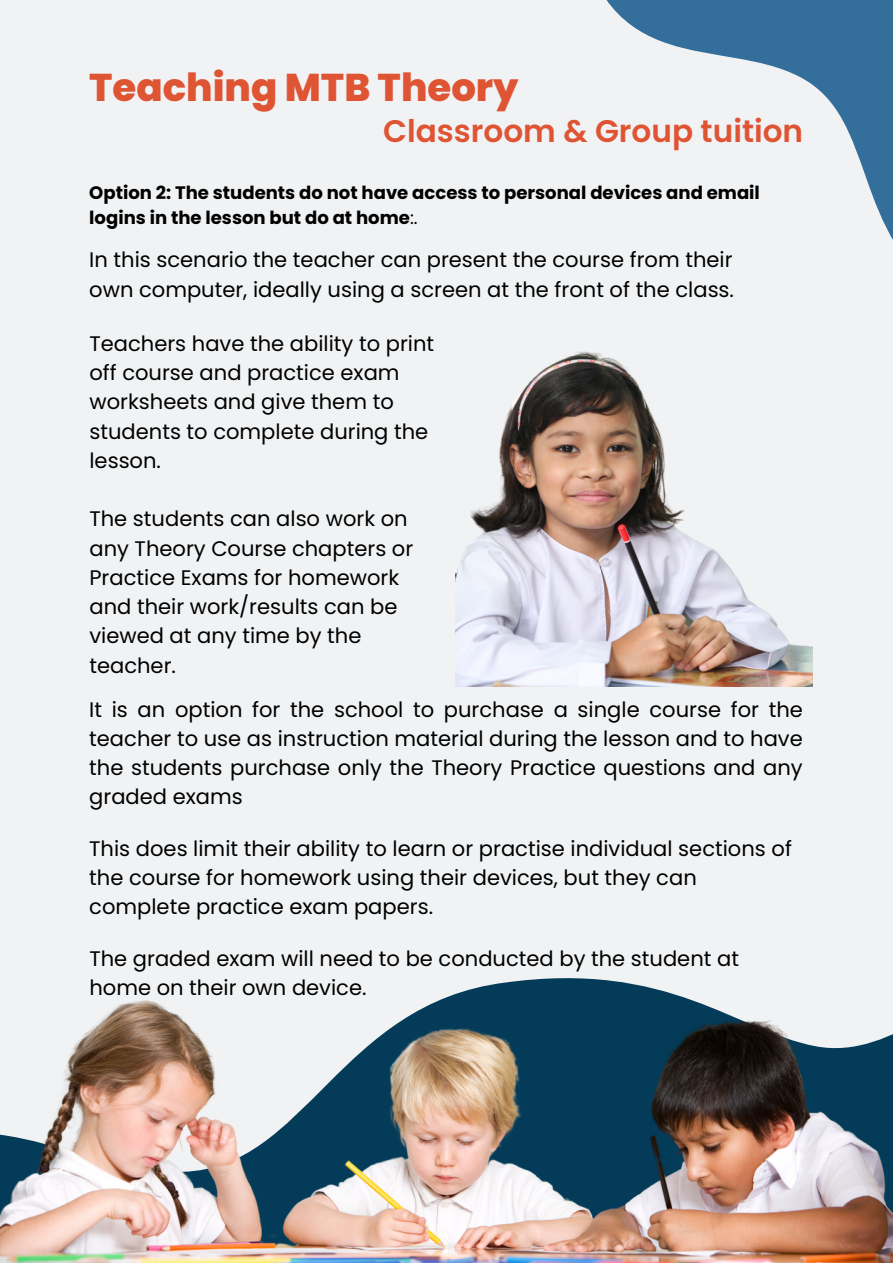
<style>
.page{position:relative;width:893px;height:1264px;background:#fff}
.page>*{position:absolute;margin:0;border:0;box-sizing:border-box;transform-origin:0 0}
.t1{font:800 38.7px "Poppins";color:#df5433}
.t2{font:600 31.2px "Poppins";color:#df5433}
.t3{font:21px/29.2px "Poppins";color:#000}
.t4{font:700 18px/24.8px "Poppins";color:#000}
.s1{font-weight:400}
</style>
<div class="page">
<div style="left:0;top:0;width:892px;height:1262px;background:#f0f2f4"></div>
<img style="left:455px;top:354px;width:357px;height:332px">
<svg style="left:576px;top:0;width:316px;height:569px"></svg>
<img style="left:0;top:991px;width:892px;height:271px">
<h1 class="t1" style="left:89px;top:61px;width:431px">Teaching MTB Theory</h1>
<h2 class="t2" style="left:383px;top:109px;width:421px">Classroom &amp; Group tuition</h2>
<p class="t4" style="left:89px;top:181px;width:672px">Option 2: The students do not have access to personal devices and email logins in the lesson but do at home<span class="s1">:.</span></p>
<p class="t3" style="left:89px;top:245px;width:646px">In this scenario the teacher can present the course from their own computer, ideally using a screen at the front of the class.</p>
<p class="t3" style="left:89px;top:329px;width:346px">Teachers have the ability to print off course and practice exam worksheets and give them to students to complete during the lesson.</p>
<p class="t3" style="left:89px;top:504px;width:325px">The students can also work on any Theory Course chapters or<br>Practice Exams for homework and their work/results can be viewed at any time by the teacher.</p>
<p class="t3" style="left:89px;top:694px;width:715px;text-align:justify">It is an option for the school to purchase a single course for the teacher to use as instruction material during the lesson and to have the students purchase only the Theory Practice questions and any graded exams</p>
<p class="t3" style="left:89px;top:834px;width:704px">This does limit their ability to learn or practise individual sections of the course for homework using their devices, but they can complete practice exam papers.</p>
<p class="t3" style="left:89px;top:943px;width:651px">The graded exam will need to be conducted by the student at home on their own device.</p>
</div>
